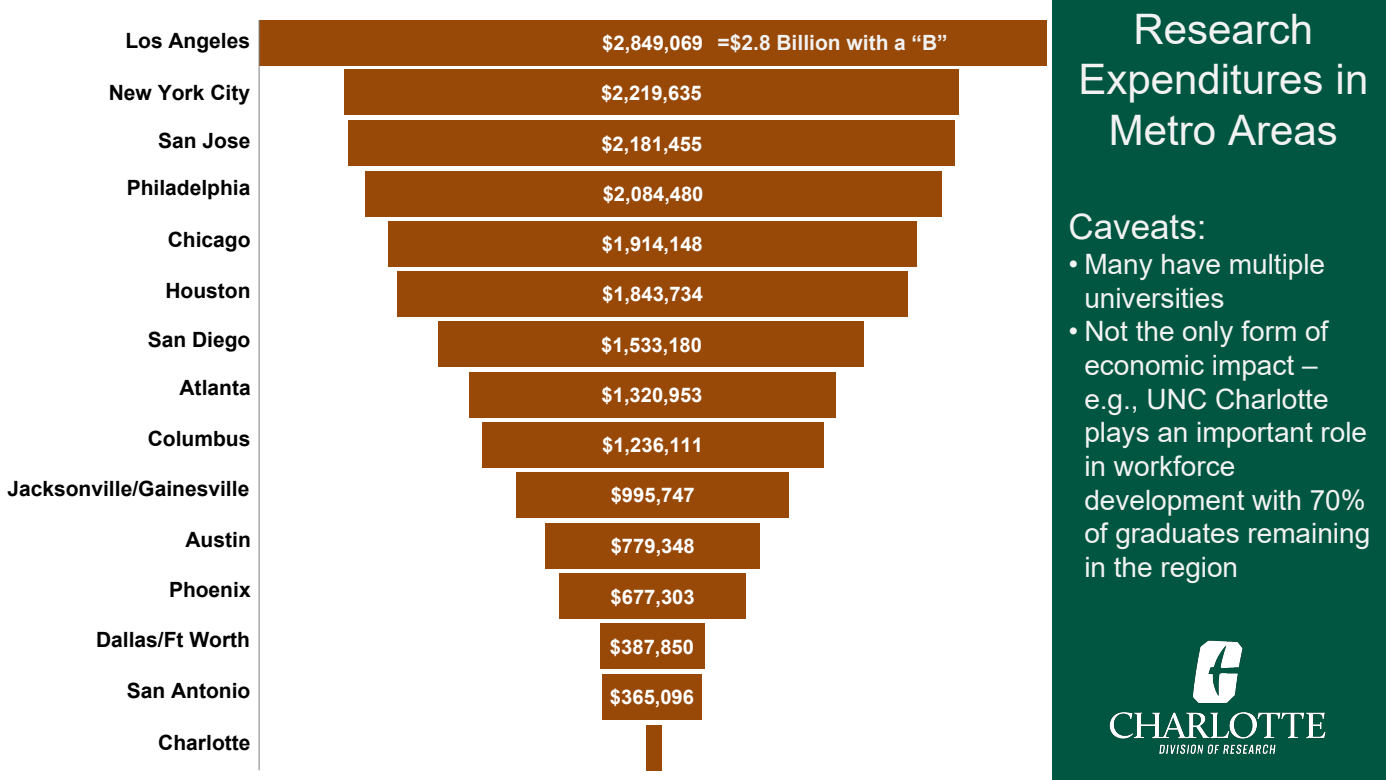
<style>
.page{position:relative;width:1386px;height:780px;background:#fff}
.page>*{position:absolute;margin:0;border:0;box-sizing:border-box;transform-origin:0 0}
.t1{font:42px/50.4px "Arial";color:#f2f2f2;text-align:center}
.t2{font:35px "Arial";color:#f2f2f2}
.t3{font:28px/33.6px "Arial";color:#f2f2f2}
.t4{font:700 28px "Arial";color:#f2f2f2}
.t5{font:700 21px "Arial";color:#000}
.t6{font:700 21px "Arial";color:#f2f2f2}
.t7{font:700 20.12px "Arial";color:#fff}
</style>
<div class="page">
<div style="left:1051px;top:0;width:334px;height:779px;background:#005640"></div>
<div style="left:259px;top:20px;width:787px;height:45px;background:#984807"></div>
<div style="left:344px;top:70px;width:614px;height:45px;background:#984807"></div>
<div style="left:348px;top:121px;width:606px;height:45px;background:#984807"></div>
<div style="left:365px;top:171px;width:576px;height:45px;background:#984807"></div>
<div style="left:388px;top:221px;width:528px;height:45px;background:#984807"></div>
<div style="left:397px;top:271px;width:510px;height:45px;background:#984807"></div>
<div style="left:439px;top:321px;width:425px;height:46px;background:#984807"></div>
<div style="left:469px;top:371px;width:366px;height:46px;background:#984807"></div>
<div style="left:482px;top:422px;width:341px;height:45px;background:#984807"></div>
<div style="left:516px;top:472px;width:273px;height:45px;background:#984807"></div>
<div style="left:545px;top:523px;width:215px;height:45px;background:#984807"></div>
<div style="left:559px;top:573px;width:187px;height:45px;background:#984807"></div>
<div style="left:599px;top:623px;width:105px;height:45px;background:#984807"></div>
<div style="left:602px;top:674px;width:99px;height:45px;background:#984807"></div>
<div style="left:646px;top:724px;width:15px;height:45px;background:#984807"></div>
<hr style="left:259px;top:20px;width:1px;height:749px;background:#7f7f7f">
<img style="left:1109px;top:640px;width:217px;height:114px">
<p class="t5" style="left:125px;top:26px;width:126px">Los Angeles</p>
<p class="t6" style="left:717px;top:28px;width:232px">=$2.8 Billion with a “B”</p>
<p class="t5" style="left:109px;top:77px;width:143px">New York City</p>
<p class="t5" style="left:158px;top:125px;width:94px">San Jose</p>
<p class="t5" style="left:127px;top:173px;width:125px">Philadelphia</p>
<p class="t5" style="left:168px;top:224px;width:84px">Chicago</p>
<p class="t5" style="left:165px;top:276px;width:87px">Houston</p>
<p class="t5" style="left:148px;top:324px;width:104px">San Diego</p>
<p class="t5" style="left:179px;top:373px;width:73px">Atlanta</p>
<p class="t5" style="left:148px;top:423px;width:104px">Columbus</p>
<p class="t5" style="left:7px;top:473px;width:243px">Jacksonville/Gainesville</p>
<p class="t5" style="left:185px;top:525px;width:67px">Austin</p>
<p class="t5" style="left:169px;top:574px;width:83px">Phoenix</p>
<p class="t5" style="left:96px;top:624px;width:156px">Dallas/Ft Worth</p>
<p class="t5" style="left:127px;top:675px;width:125px">San Antonio</p>
<p class="t5" style="left:158px;top:727px;width:94px">Charlotte</p>
<p class="t4" style="left:716px;top:26px;width:308px">=$2.8 Billion with a “B”</p>
<p class="t7" style="left:602px;top:29px;width:102px">$2,849,069</p>
<p class="t7" style="left:601px;top:79px;width:102px">$2,219,635</p>
<p class="t7" style="left:601px;top:129px;width:102px">$2,181,455</p>
<p class="t7" style="left:602px;top:180px;width:102px">$2,084,480</p>
<p class="t7" style="left:602px;top:230px;width:102px">$1,914,148</p>
<p class="t7" style="left:602px;top:280px;width:102px">$1,843,734</p>
<p class="t7" style="left:601px;top:330px;width:102px">$1,533,180</p>
<p class="t7" style="left:601px;top:380px;width:102px">$1,320,953</p>
<p class="t7" style="left:602px;top:430px;width:102px">$1,236,111</p>
<p class="t7" style="left:610px;top:481px;width:86px">$995,747</p>
<p class="t7" style="left:610px;top:532px;width:86px">$779,348</p>
<p class="t7" style="left:610px;top:582px;width:86px">$677,303</p>
<p class="t7" style="left:610px;top:632px;width:86px">$387,850</p>
<p class="t7" style="left:610px;top:682px;width:86px">$365,096</p>
<p class="t1" style="left:1078px;top:4px;width:291px">Research<br>Expenditures in<br>Metro Areas</p>
<p class="t2" style="left:1068px;top:202px;width:140px">Caveats:</p>
<p class="t3" style="left:1084px;top:247px;width:242px;text-indent:-16px">• Many have multiple universities</p>
<p class="t3" style="left:1084px;top:314px;width:287px;text-indent:-16px">• Not the only form of economic impact – e.g., UNC Charlotte plays an important role in workforce development with 70% of graduates remaining in the region</p>
</div>
